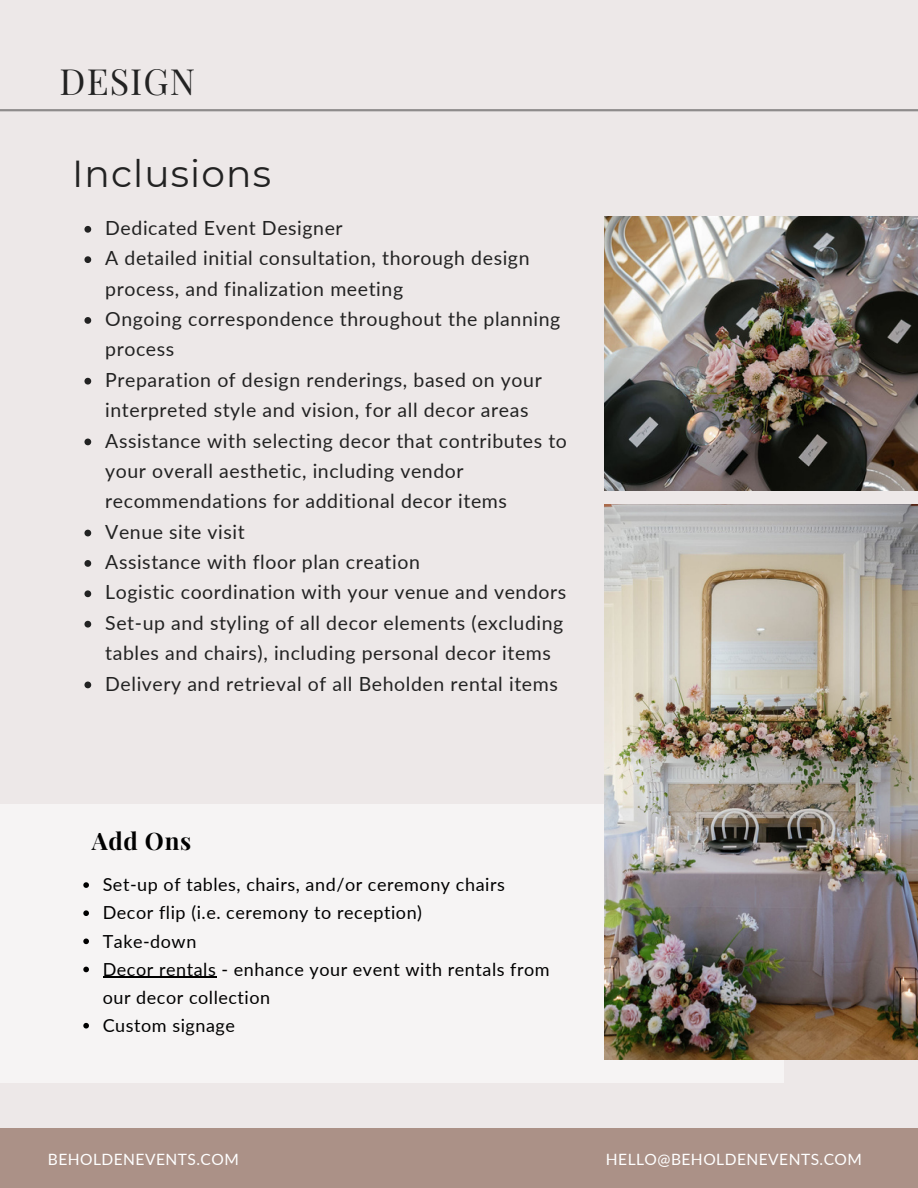
<style>
.page{position:relative;width:918px;height:1188px;background:#ede8e8}
.page>*{position:absolute;margin:0;border:0;box-sizing:border-box;transform-origin:0 0}
.t1{font:37.5px "Montserrat";letter-spacing:.03em;color:#222}
.t2{font:36px "Playfair Display";letter-spacing:.03em;color:#222}
.t3{font:700 24px "Playfair Display";letter-spacing:.03em;color:#000}
.t4{font:19.5px/30.3px "Lato";letter-spacing:.03em;color:#222}
.t5{font:18px/28.2px "Lato";letter-spacing:.03em;color:#000}
.t6{font:15.6px "Lato";letter-spacing:.03em;color:#fff}
</style>
<div class="page">
<svg style="left:84px;top:226px;width:7px;height:7px"></svg>
<svg style="left:84px;top:256px;width:7px;height:7px"></svg>
<svg style="left:84px;top:317px;width:7px;height:7px"></svg>
<svg style="left:84px;top:378px;width:7px;height:7px"></svg>
<svg style="left:84px;top:439px;width:7px;height:6px"></svg>
<svg style="left:84px;top:530px;width:7px;height:6px"></svg>
<svg style="left:84px;top:560px;width:7px;height:7px"></svg>
<svg style="left:84px;top:590px;width:7px;height:7px"></svg>
<svg style="left:84px;top:621px;width:7px;height:7px"></svg>
<svg style="left:84px;top:682px;width:7px;height:6px"></svg>
<div style="left:0;top:805px;width:783px;height:278px;background:#f6f4f4"></div>
<img style="left:605px;top:505px;width:313px;height:554px">
<svg style="left:83px;top:882px;width:6px;height:6px"></svg>
<svg style="left:83px;top:910px;width:6px;height:6px"></svg>
<svg style="left:83px;top:939px;width:6px;height:5px"></svg>
<svg style="left:83px;top:967px;width:6px;height:5px"></svg>
<hr style="left:103px;top:977px;width:113px;height:1px;background:#000">
<svg style="left:83px;top:1023px;width:6px;height:6px"></svg>
<hr style="left:0;top:109px;width:918px;height:2px;background:#000">
<img style="left:605px;top:216px;width:313px;height:275px">
<div style="left:0;top:1128px;width:918px;height:60px;background:#ab9187"></div>
<p class="t2" style="left:60px;top:56px;width:137px">DESIGN</p>
<p class="t1" style="left:72px;top:151px;width:200px">Inclusions</p>
<p class="t4" style="left:105px;top:212px;width:239px">Dedicated Event Designer</p>
<p class="t4" style="left:105px;top:243px;width:426px">A detailed initial consultation, thorough design process, and finalization meeting</p>
<p class="t4" style="left:105px;top:303px;width:457px">Ongoing correspondence throughout the planning process</p>
<p class="t4" style="left:105px;top:364px;width:438px">Preparation of design renderings, based on your interpreted style and vision, for all decor areas</p>
<p class="t4" style="left:105px;top:425px;width:463px">Assistance with selecting decor that contributes to your overall aesthetic, including vendor recommendations for additional decor items</p>
<p class="t4" style="left:105px;top:516px;width:141px">Venue site visit</p>
<p class="t4" style="left:105px;top:546px;width:316px">Assistance with floor plan creation</p>
<p class="t4" style="left:105px;top:577px;width:463px">Logistic coordination with your venue and vendors</p>
<p class="t4" style="left:105px;top:607px;width:460px">Set-up and styling of all decor elements (excluding tables and chairs), including personal decor items</p>
<p class="t4" style="left:105px;top:668px;width:454px">Delivery and retrieval of all Beholden rental items</p>
<p class="t3" style="left:92px;top:824px;width:101px">Add Ons</p>
<p class="t5" style="left:103px;top:870px;width:404px">Set-up of tables, chairs, and/or ceremony chairs</p>
<p class="t5" style="left:103px;top:898px;width:321px">Decor flip (i.e. ceremony to reception)</p>
<p class="t5" style="left:103px;top:926px;width:95px">Take-down</p>
<p class="t5" style="left:103px;top:955px;width:449px">Decor rentals - enhance your event with rentals from our decor collection</p>
<p class="t5" style="left:103px;top:1011px;width:134px">Custom signage</p>
<p class="t6" style="left:48px;top:1149px;width:192px">BEHOLDENEVENTS.COM</p>
<p class="t6" style="left:606px;top:1149px;width:258px">HELLO@BEHOLDENEVENTS.COM</p>
</div>
